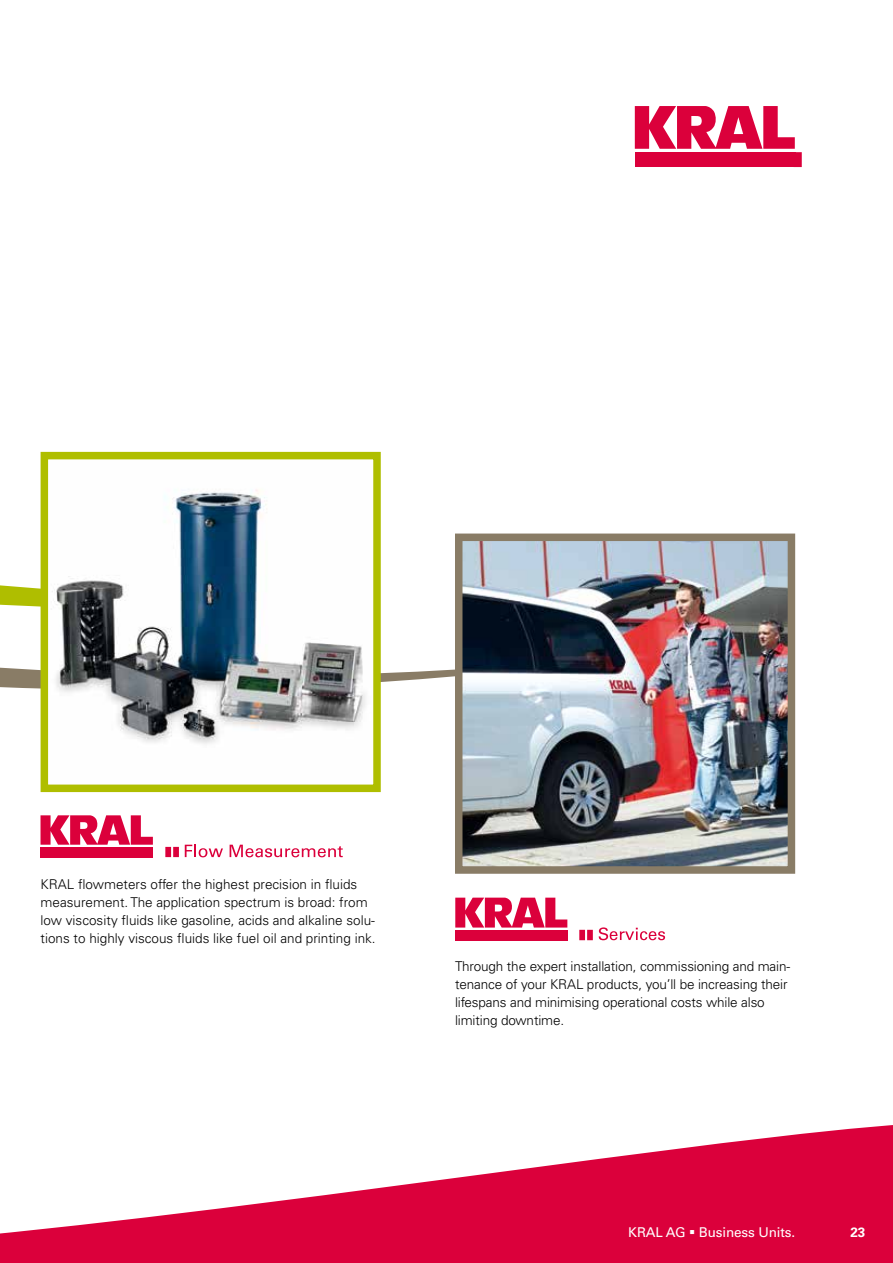
<style>
.page{position:relative;width:893px;height:1263px;background:#fff}
.page>*{position:absolute;margin:0;border:0;box-sizing:border-box;transform-origin:0 0}
.t1{font:300 13.5px/18px "Univers LTCE";color:#000}
.t2{font:13.5px "Univers LT Pro 55 Roman";letter-spacing:-.01em;color:#fff}
.t3{font:700 13.5px "Univers LT Pro 65";color:#fff}
</style>
<div class="page">
<div style="left:794px;top:152px;width:8px;height:15px;background:#db003b"></div>
<div style="left:635px;top:152px;width:160px;height:15px;background:#db003b"></div>
<svg style="left:635px;top:106px;width:160px;height:43px"></svg>
<svg style="left:0;top:1125px;width:893px;height:138px;fill:#db003b"></svg>
<div style="left:41px;top:847px;width:112px;height:10px;background:#db003b"></div>
<svg style="left:41px;top:815px;width:112px;height:30px"></svg>
<svg style="left:185px;top:845px;width:38px;height:12px"></svg>
<svg style="left:230px;top:845px;width:113px;height:12px"></svg>
<div style="left:165px;top:847px;width:6px;height:10px;background:#db003b"></div>
<div style="left:173px;top:847px;width:6px;height:10px;background:#db003b"></div>
<div style="left:455px;top:930px;width:113px;height:10px;background:#db003b"></div>
<svg style="left:455px;top:898px;width:112px;height:29px"></svg>
<div style="left:579px;top:930px;width:6px;height:10px;background:#db003b"></div>
<div style="left:587px;top:930px;width:6px;height:10px;background:#db003b"></div>
<svg style="left:599px;top:927px;width:66px;height:13px"></svg>
<svg style="left:0;top:486px;width:455px;height:307px"></svg>
<img style="left:50px;top:486px;width:322px;height:297px">
<div style="left:41px;top:452px;width:340px;height:340px;border:8px solid #afbe00"></div>
<img style="left:464px;top:542px;width:322px;height:323px">
<div style="left:455px;top:533px;width:340px;height:341px;border:8px solid #897c66"></div>
<p class="t1" style="left:41px;top:875px;width:337px">KRAL flowmeters offer the highest precision in fluids measurement. The application spectrum is broad: from low viscosity fluids like gasoline, acids and alkaline solu&shy;tions to highly viscous fluids like fuel oil and printing ink.</p>
<p class="t1" style="left:455px;top:957px;width:337px">Through the expert installation, commissioning and main&shy;tenance of your KRAL products, you’ll be increasing their lifespans and minimising operational costs while also limiting downtime.</p>
<p class="t2" style="left:628px;top:1224px;width:169px">KRAL AG ▪ Business Units.</p>
<p class="t3" style="left:850px;top:1224px;width:16px">23</p>
</div>
